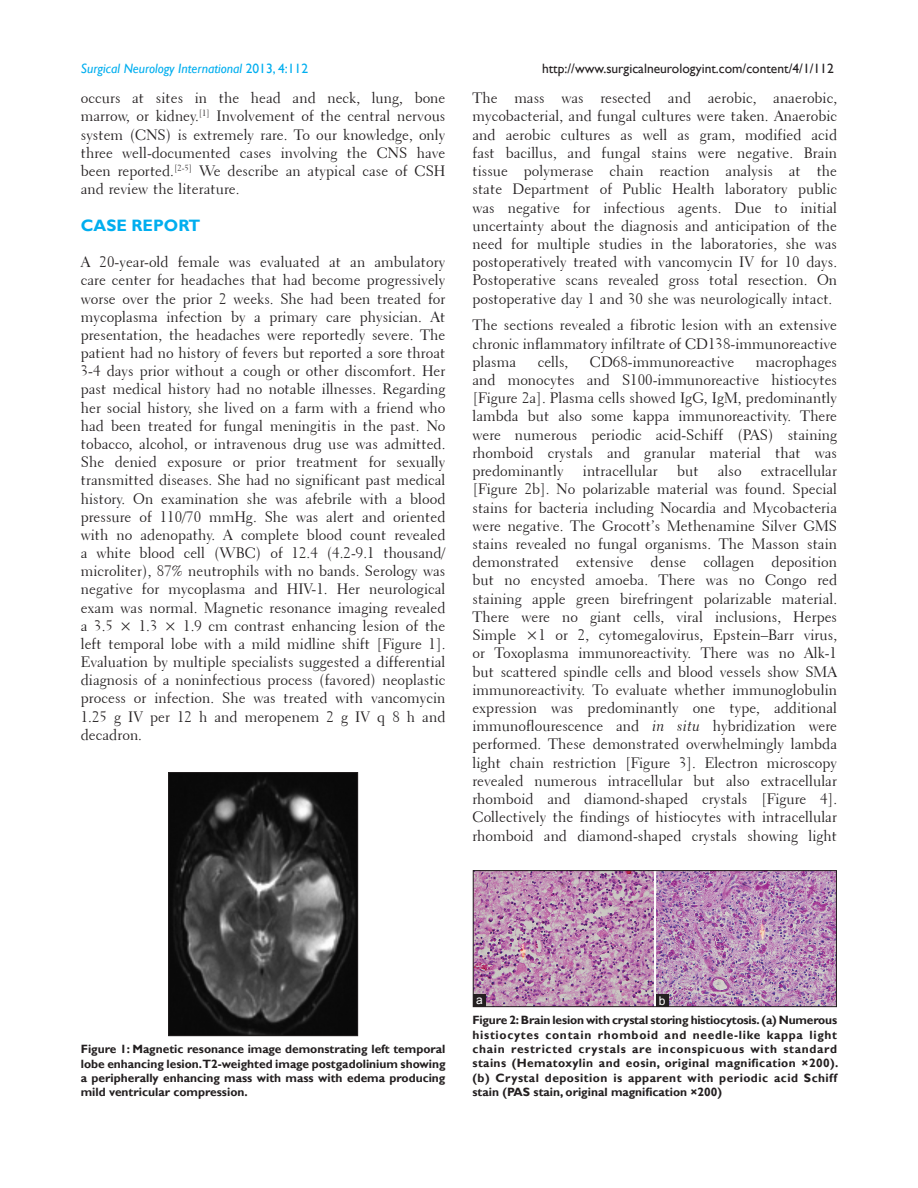
<style>
.page{position:relative;width:918px;height:1188px;background:#fff}
.page>*{position:absolute;margin:0;border:0;box-sizing:border-box;transform-origin:0 0}
.t1{font:700 16.5px "Gill Sans";color:#00aeef}
.TX{font:15px/18.1px "Transitional 521 BT Roman A";color:#231f20;text-align:justify}
.t2{font:13.5px "Gill Sans";color:#231f20}
.t3{font:italic 13.5px "Gill Sans";color:#00aeef}
.FGC{font:700 12px/14.4px "Gill Sans";color:#231f20;text-align:justify}
.LABEL{font:12px "Arial";color:#fff}
.s1{font-style:normal}
.s2{font-family:"Transitional 521 BT Cursive A"}
</style>
<div class="page">
<img style="left:170px;top:774px;width:186px;height:260px">
<div style="left:168px;top:772px;width:190px;height:264px;border:1px solid #231f20"></div>
<img style="left:475px;top:872px;width:360px;height:133px">
<div style="left:473px;top:870px;width:364px;height:137px;border:1px solid #231f20"></div>
<div style="left:656px;top:994px;width:13px;height:13px;background:#231f20"></div>
<div style="left:473px;top:994px;width:13px;height:13px;background:#231f20"></div>
<p class="t3" style="left:81px;top:61px;width:229px">Surgical Neurology International <span class="s1">2013, 4:112</span></p>
<p class="t2" style="left:542px;top:61px;width:293px">http://www.surgicalneurologyint.com/content/4/1/112</p>
<p class="TX" style="left:81px;top:89px;width:366px">occurs at sites in the head and neck, lung, bone marrow, or kidney.<sup>[1]</sup> Involvement of the central nervous system (CNS) is extremely rare. To our knowledge, only three well‑documented cases involving the CNS have been reported.<sup>[2-5]</sup> We describe an atypical case of CSH and review the literature.</p>
<h1 class="t1" style="left:81px;top:216px;width:121px">CASE REPORT</h1>
<p class="TX" style="left:81px;top:253px;width:366px">A 20‑year‑old female was evaluated at an ambulatory care center for headaches that had become progressively worse over the prior 2 weeks. She had been treated for mycoplasma infection by a primary care physician. At presentation, the headaches were reportedly severe. The patient had no history of fevers but reported a sore throat 3-4 days prior without a cough or other discomfort. Her past medical history had no notable illnesses. Regarding her social history, she lived on a farm with a friend who had been treated for fungal meningitis in the past. No tobacco, alcohol, or intravenous drug use was admitted.<br>She denied exposure or prior treatment for sexually transmitted diseases. She had no significant past medical history. On examination she was afebrile with a blood pressure of 110/70 mmHg. She was alert and oriented with no adenopathy. A complete blood count revealed a white blood cell (WBC) of 12.4 (4.2-9.1 thousand/ microliter), 87% neutrophils with no bands. Serology was negative for mycoplasma and HIV‑1. Her neurological exam was normal. Magnetic resonance imaging revealed a 3.5 × 1.3 × 1.9 cm contrast enhancing lesion of the left temporal lobe with a mild midline shift [Figure 1].<br>Evaluation by multiple specialists suggested a differential diagnosis of a noninfectious process (favored) neoplastic process or infection. She was treated with vancomycin 1.25 g IV per 12 h and meropenem 2 g IV q 8 h and decadron.</p>
<p class="TX" style="left:472px;top:89px;width:366px">The mass was resected and aerobic, anaerobic, mycobacterial, and fungal cultures were taken. Anaerobic and aerobic cultures as well as gram, modified acid fast bacillus, and fungal stains were negative. Brain tissue polymerase chain reaction analysis at the state Department of Public Health laboratory public was negative for infectious agents. Due to initial uncertainty about the diagnosis and anticipation of the need for multiple studies in the laboratories, she was postoperatively treated with vancomycin IV for 10 days.<br>Postoperative scans revealed gross total resection. On postoperative day 1 and 30 she was neurologically intact.</p>
<p class="TX" style="left:472px;top:316px;width:366px">The sections revealed a fibrotic lesion with an extensive chronic inflammatory infiltrate of CD138‑immunoreactive plasma</p>
<p class="TX" style="left:472px;top:353px;width:366px;text-indent:283px">macrophages and monocytes and S100‑immunoreactive histiocytes [Figure 2a]. Plasma cells showed IgG, IgM, predominantly lambda but also some kappa immunoreactivity. There were numerous periodic acid‑Schiff (PAS) staining rhomboid crystals and granular material that was predominantly</p>
<p class="TX" style="left:538px;top:353px;width:32px">cells,</p>
<p class="TX" style="left:590px;top:353px;width:146px">CD68‑immunoreactive</p>
<p class="TX" style="left:472px;top:462px;width:366px;text-indent:288px">extracellular [Figure 2b]. No polarizable material was found. Special stains for bacteria including Nocardia and Mycobacteria were negative. The Grocott’s Methenamine Silver GMS stains revealed no fungal organisms. The Masson stain demonstrated extensive dense collagen deposition but no encysted amoeba. There was no Congo red staining apple green birefringent polarizable material.<br>There were no giant cells, viral inclusions, Herpes Simple ×1 or 2, cytomegalovirus, Epstein–Barr virus, or Toxoplasma immunoreactivity. There was no Alk‑1 but scattered spindle cells and blood vessels show SMA immunoreactivity. To evaluate whether immunoglobulin expression was predominantly one type, additional immunoflourescence and <span class="s2">in situ</span> hybridization were performed. These demonstrated overwhelmingly lambda light chain restriction [Figure 3]. Electron microscopy revealed numerous intracellular but also extracellular rhomboid and diamond‑shaped crystals [Figure 4].<br>Collectively the findings of histiocytes with intracellular rhomboid and diamond‑shaped crystals showing light</p>
<p class="TX" style="left:583px;top:462px;width:76px">intracellular</p>
<p class="TX" style="left:677px;top:462px;width:23px">but</p>
<p class="TX" style="left:718px;top:462px;width:25px">also</p>
<p class="FGC" style="left:81px;top:1042px;width:366px">Figure 1: Magnetic resonance image demonstrating left temporal lobe enhancing lesion.T2‑weighted image postgadolinium showing a peripherally enhancing mass with mass with edema producing mild ventricular compression.</p>
<p class="LABEL" style="left:476px;top:992px;width:8px">a</p>
<p class="LABEL" style="left:659px;top:993px;width:8px">b</p>
<p class="FGC" style="left:473px;top:1013px;width:367px">Figure 2: Brain lesion with crystal storing histiocytosis. (a) Numerous histiocytes contain rhomboid and needle‑like kappa light chain restricted crystals are inconspicuous with standard stains (Hematoxylin and eosin, original magnification ×200). (b) Crystal deposition is apparent with periodic acid Schiff stain (PAS stain, original magnification ×200)</p>
</div>
